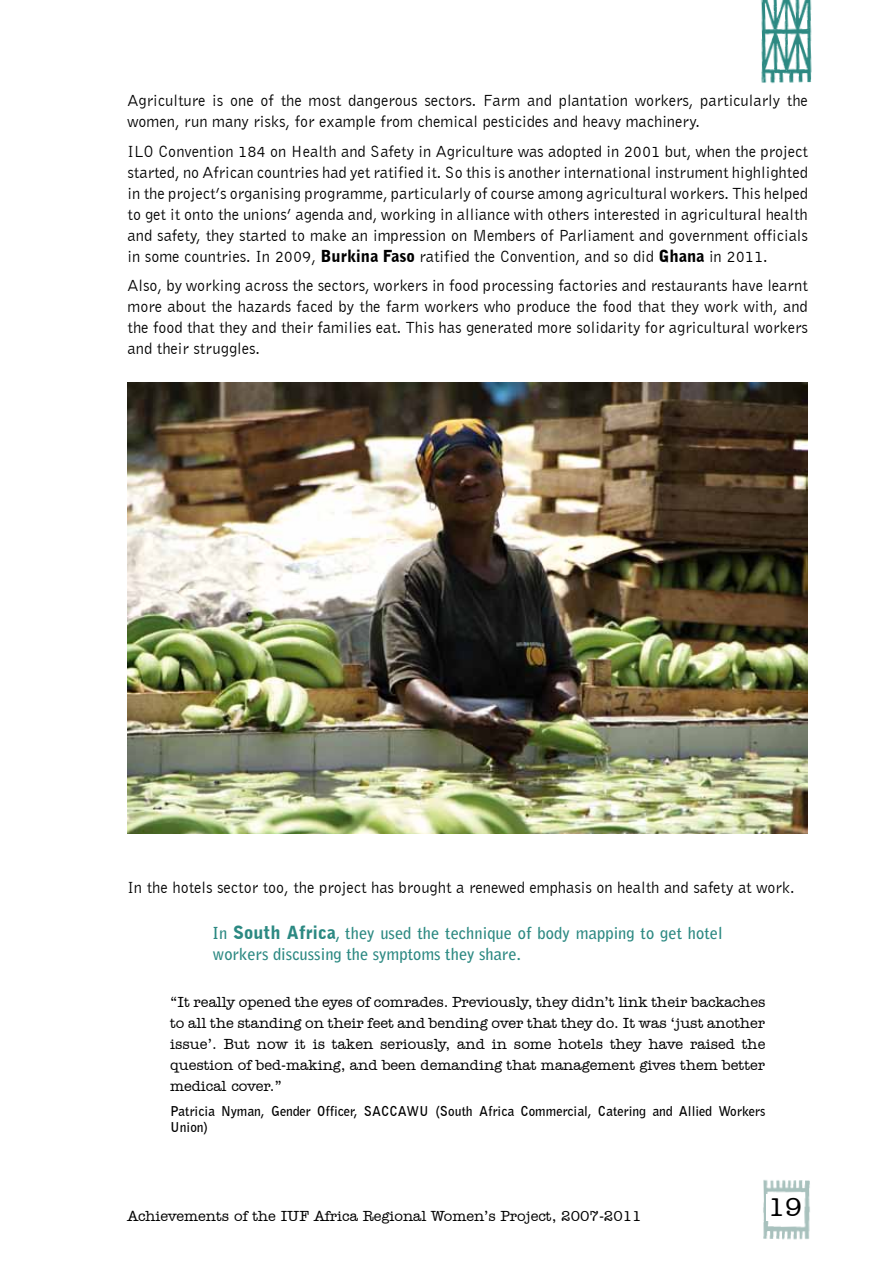
<style>
.page{position:relative;width:893px;height:1263px;background:#fff}
.page>*{position:absolute;margin:0;border:0;box-sizing:border-box;transform-origin:0 0}
.t1{font:500 27px "Amer Typewriter IT Cby BT";color:#000}
.t2{font:16.5px/21px "Bell Gothic BT";color:#000;text-align:justify}
.t3{font:700 16.5px/21px "Bell Gothic Std";color:#2c8982}
.t4{font:500 15px/21px "Amer Typewriter IT Cby BT";color:#000;text-align:justify}
.t5{font:700 13.5px/16.2px "Bell Gothic BT";color:#000}
.s1{font-weight:900}
.s2{font-family:"Bell Gothic BT";font-weight:900;font-size:18px}
</style>
<div class="page">
<img style="left:763px;top:1180px;width:47px;height:26px">
<img style="left:763px;top:1206px;width:47px;height:34px">
<div style="left:766px;top:1194px;width:38px;height:27px;background:#fff"></div>
<img style="left:761px;top:0;width:51px;height:84px">
<img style="left:128px;top:383px;width:680px;height:451px">
<p class="t2" style="left:128px;top:90px;width:682px">Agriculture is one of the most dangerous sectors. Farm and plantation workers, particularly the women, run many risks, for example from chemical pesticides and heavy machinery.</p>
<p class="t2" style="left:128px;top:140px;width:682px">ILO Convention 184 on Health and Safety in Agriculture was adopted in 2001 but, when the project started, no African countries had yet ratified it. So this is another international instrument highlighted in the project’s organising programme, particularly of course among agricultural workers. This helped to get it onto the unions’ agenda and, working in alliance with others interested in agricultural health and safety, they started to make an impression on Members of Parliament and government officials in some countries. In 2009, <span class="s1">Burkina Faso</span> ratified the Convention, and so did <span class="s1">Ghana</span> in 2011.</p>
<p class="t2" style="left:128px;top:275px;width:682px">Also, by working across the sectors, workers in food processing factories and restaurants have learnt more about the hazards faced by the farm workers who produce the food that they work with, and the food that they and their families eat. This has generated more solidarity for agricultural workers and their struggles.</p>
<p class="t2" style="left:128px;top:876px;width:669px">In the hotels sector too, the project has brought a renewed emphasis on health and safety at work.</p>
<p class="t3" style="left:213px;top:923px;width:512px">In <span class="s2">South Africa</span>, they used the technique of body mapping to get hotel workers discussing the symptoms they share.</p>
<p class="t4" style="left:170px;top:991px;width:597px">“It really opened the eyes of comrades. Previously, they didn’t link their backaches to all the standing on their feet and bending over that they do. It was ‘just another issue’. But now it is taken seriously, and in some hotels they have raised the question of bed-making, and been demanding that management gives them better medical cover.”</p>
<p class="t5" style="left:170px;top:1102px;width:597px">Patricia Nyman, Gender Officer, SACCAWU (South Africa Commercial, Catering and Allied Workers<br>Union)</p>
<p class="t4" style="left:128px;top:1205px;width:516px">Achievements of the IUF Africa Regional Women’s Project, 2007-2011</p>
<h1 class="t1" style="left:768px;top:1190px;width:36px">19</h1>
</div>
